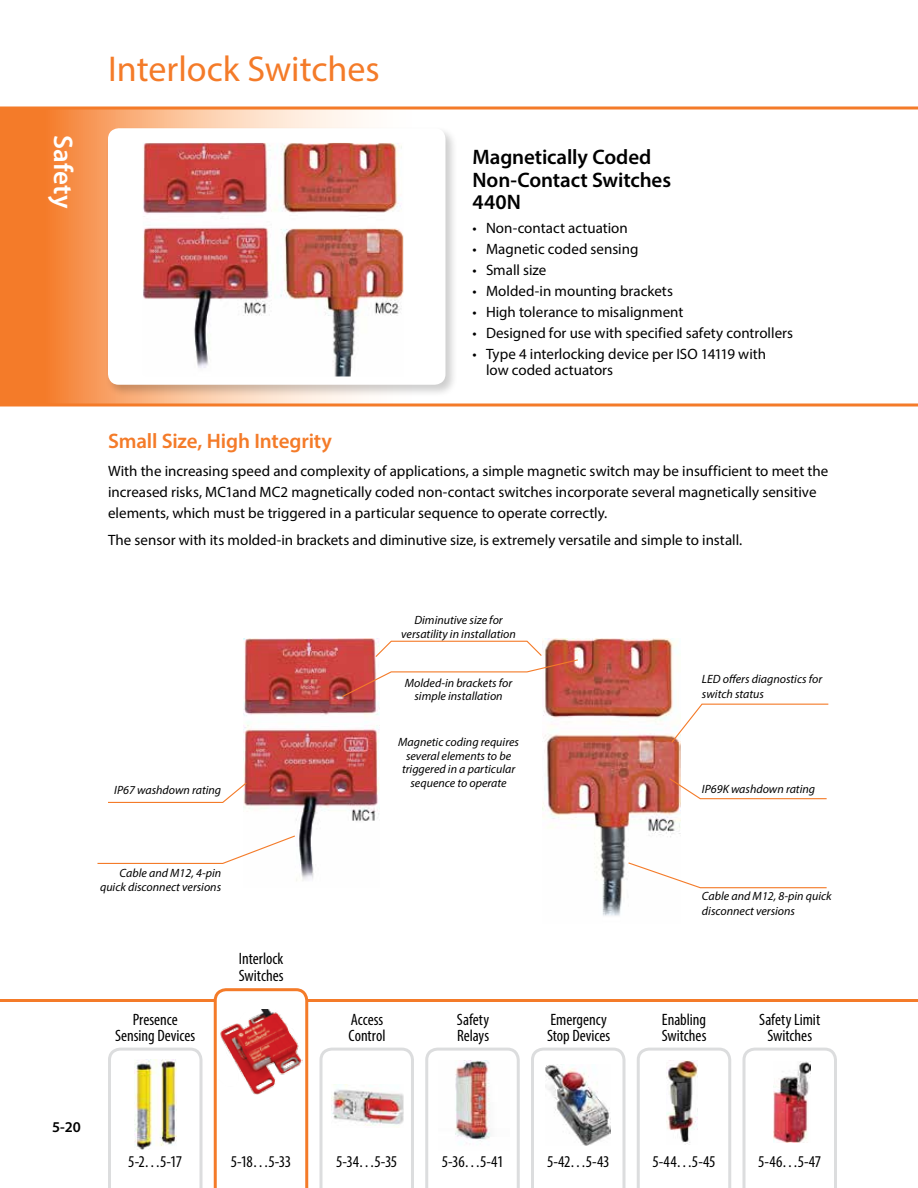
<style>
.page{position:relative;width:918px;height:1188px;background:#fff}
.page>*{position:absolute;margin:0;border:0;box-sizing:border-box;transform-origin:0 0}
.t1{font:36px "Myriad Pro";color:#f47b29}
.t2{font:600 27px "Myriad Pro";letter-spacing:.005em;color:#fff}
.t3{font:600 21px/22.5px "Myriad Pro";letter-spacing:-.005em;color:#000}
.t4{font:600 21px "Myriad Pro";letter-spacing:-.01em;color:#f47b29}
.t5{font:condensed 16.5px/16.5px "Myriad Pro";color:#000}
.t6{font:15px/21px "Myriad Pro";color:#000}
.t7{font:600 15px "Myriad Pro";color:#000}
.t8{font:italic 12px/13.5px "Myriad Pro";color:#000;text-align:center}
</style>
<div class="page">
<svg style="left:0;top:110px;width:472px;height:294px"></svg>
<hr style="left:0;top:404px;width:918px;height:2px;background:#f47b29">
<svg style="left:0;top:106px;width:918px;height:4px;background:#f69858"></svg>
<hr style="left:0;top:999px;width:918px;height:3px;background:#f47b29">
<svg style="left:108px;top:1048px;width:94px;height:140px"></svg>
<svg style="left:319px;top:1048px;width:95px;height:140px"></svg>
<svg style="left:425px;top:1048px;width:95px;height:140px"></svg>
<svg style="left:531px;top:1048px;width:95px;height:140px"></svg>
<svg style="left:637px;top:1048px;width:94px;height:140px"></svg>
<svg style="left:743px;top:1048px;width:94px;height:140px"></svg>
<svg style="left:214px;top:988px;width:94px;height:200px"></svg>
<img style="left:773px;top:1061px;width:38px;height:81px">
<img style="left:546px;top:1064px;width:64px;height:81px">
<img style="left:666px;top:1060px;width:31px;height:84px">
<img style="left:438px;top:1061px;width:71px;height:89px">
<img style="left:134px;top:1059px;width:43px;height:90px">
<img style="left:218px;top:1009px;width:84px;height:86px">
<img style="left:332px;top:1085px;width:72px;height:42px">
<div style="left:105px;top:125px;width:353px;height:272px;background:#000;opacity:.2"></div>
<div style="left:108px;top:128px;width:338px;height:257px;background:#fff;border-radius:11px"></div>
<img style="left:143px;top:143px;width:260px;height:233px">
<img style="left:243px;top:639px;width:137px;height:242px">
<img style="left:542px;top:639px;width:139px;height:277px">
<svg style="left:341px;top:640px;width:238px;height:58px"></svg>
<svg style="left:108px;top:781px;width:140px;height:23px"></svg>
<svg style="left:97px;top:835px;width:199px;height:30px"></svg>
<svg style="left:670px;top:703px;width:159px;height:41px"></svg>
<svg style="left:668px;top:777px;width:159px;height:23px"></svg>
<svg style="left:627px;top:861px;width:200px;height:28px"></svg>
<h2 class="t2" style="left:80px;top:135px;width:75px;rotate:90deg">Safety</h2>
<h1 class="t1" style="left:108px;top:47px;width:273px">Interlock Switches</h1>
<h3 class="t3" style="left:472px;top:145px;width:200px">Magnetically Coded<br>Non-Contact Switches<br>440N</h3>
<p class="t6" style="left:472px;top:217px;width:157px">• Non-contact actuation</p>
<p class="t6" style="left:472px;top:238px;width:167px">• Magnetic coded sensing</p>
<p class="t6" style="left:472px;top:259px;width:75px">• Small size</p>
<p class="t6" style="left:472px;top:280px;width:202px">• Molded-in mounting brackets</p>
<p class="t6" style="left:472px;top:301px;width:212px">• High tolerance to misalignment</p>
<p class="t6" style="left:472px;top:322px;width:322px">• Designed for use with specified safety controllers</p>
<p class="t6" style="left:486px;top:345px;width:282px;line-height:16.5px;text-indent:-14px">• Type 4 interlocking device per ISO 14119 with low coded actuators</p>
<h3 class="t4" style="left:108px;top:427px;width:226px">Small Size, High Integrity</h3>
<p class="t6" style="left:108px;top:460px;width:722px">With the increasing speed and complexity of applications, a simple magnetic switch may be insufficient to meet the increased risks, MC1and MC2 magnetically coded non-contact switches incorporate several magnetically sensitive elements, which must be triggered in a particular sequence to operate correctly.</p>
<p class="t6" style="left:108px;top:529px;width:636px">The sensor with its molded-in brackets and diminutive size, is extremely versatile and simple to install.</p>
<p class="t8" style="left:401px;top:613px;width:116px">Diminutive size for versatility in installation</p>
<p class="t8" style="left:405px;top:676px;width:109px">Molded-in brackets for simple installation</p>
<p class="t8" style="left:398px;top:735px;width:122px">Magnetic coding requires several elements to be triggered in a particular sequence to operate</p>
<p class="t8" style="left:702px;top:671px;width:122px;line-height:15px;text-align:left">LED offers diagnostics for switch status</p>
<p class="t8" style="left:114px;top:783px;width:108px">IP67 washdown rating</p>
<p class="t8" style="left:702px;top:782px;width:115px">IP69K washdown rating</p>
<p class="t8" style="left:100px;top:866px;width:123px;text-align:right">Cable and M12, 4-pin quick disconnect versions</p>
<p class="t5" style="left:115px;top:1011px;width:82px;text-align:center">Presence<br>Sensing Devices</p>
<p class="t5" style="left:239px;top:950px;width:46px">Interlock<br>Switches</p>
<p class="t5" style="left:349px;top:1011px;width:38px">Access<br>Control</p>
<p class="t5" style="left:457px;top:1011px;width:34px">Safety<br>Relays</p>
<p class="t5" style="left:547px;top:1011px;width:65px">Emergency<br>Stop Devices</p>
<p class="t8" style="left:702px;top:888px;width:131px;line-height:15px;text-align:left">Cable and M12, 8-pin quick disconnect versions</p>
<p class="t5" style="left:662px;top:1011px;width:46px">Enabling<br>Switches</p>
<p class="t5" style="left:759px;top:1011px;width:62px;text-align:center">Safety Limit<br>Switches</p>
<p class="t7" style="left:52px;top:1117px;width:30px">5-20</p>
<p class="t5" style="left:128px;top:1153px;width:55px">5-2…5-17</p>
<p class="t5" style="left:442px;top:1153px;width:63px">5-36…5-41</p>
<p class="t5" style="left:547px;top:1153px;width:64px">5-42…5-43</p>
<p class="t5" style="left:652px;top:1153px;width:65px">5-44…5-45</p>
<p class="t5" style="left:758px;top:1153px;width:65px">5-46…5-47</p>
<p class="t5" style="left:231px;top:1153px;width:62px">5-18…5-33</p>
<p class="t5" style="left:336px;top:1153px;width:63px">5-34…5-35</p>
</div>
